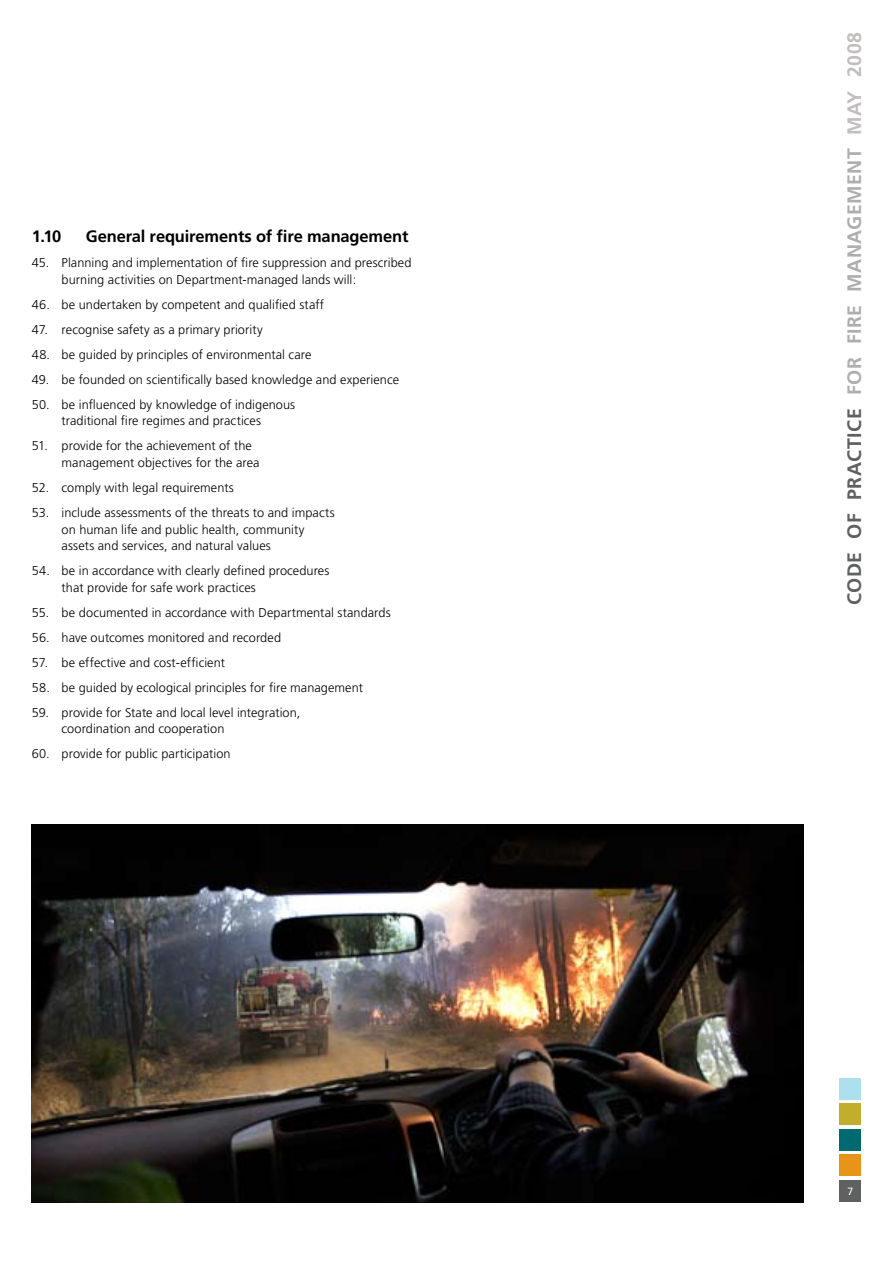
<style>
.page{position:relative;width:893px;height:1263px;background:#fff}
.page>*{position:absolute;margin:0;border:0;box-sizing:border-box;transform-origin:0 0}
.t1{font:700 19.5px "Frutiger";letter-spacing:.025em;color:#b0adad}
.t2{font:700 16.5px "Frutiger";letter-spacing:-.01em;color:#000}
.t3{font:300 12.75px/16.5px "Frutiger";letter-spacing:.005em;color:#000}
.s1{color:#5f6060}
.s2{color:#c1bebd}
</style>
<div class="page">
<div style="left:840px;top:1078px;width:21px;height:21px;background:#ade0ed"></div>
<div style="left:840px;top:1103px;width:21px;height:22px;background:#c0ae2c"></div>
<div style="left:840px;top:1129px;width:21px;height:21px;background:#006a71"></div>
<div style="left:840px;top:1154px;width:21px;height:22px;background:#e89419"></div>
<div style="left:840px;top:1180px;width:21px;height:21px;background:#5f6060"></div>
<img style="left:32px;top:824px;width:772px;height:378px">
<p class="t2" style="left:32px;top:227px;width:378px">1.10 General requirements of fire management</p>
<p class="t3" style="left:62px;top:255px;width:351px;text-indent:-30px">45. Planning and implementation of fire suppression and prescribed burning activities on Department-managed lands will:</p>
<p class="t3" style="left:32px;top:296px;width:294px">46. be undertaken by competent and qualified staff</p>
<p class="t3" style="left:32px;top:321px;width:232px">47. recognise safety as a primary priority</p>
<p class="t3" style="left:32px;top:346px;width:281px">48. be guided by principles of environmental care</p>
<p class="t3" style="left:32px;top:371px;width:369px">49. be founded on scientifically based knowledge and experience</p>
<p class="t3" style="left:32px;top:396px;width:265px;text-align:center">50. be influenced by knowledge of indigenous traditional fire regimes and practices</p>
<p class="t3" style="left:62px;top:438px;width:199px;text-indent:-30px">51. provide for the achievement of the management objectives for the area</p>
<p class="t3" style="left:32px;top:479px;width:204px">52. comply with legal requirements</p>
<p class="t3" style="left:62px;top:504px;width:274px;text-indent:-30px">53. include assessments of the threats to and impacts on human life and public health, community assets and services, and natural values</p>
<p class="t3" style="left:62px;top:562px;width:269px;text-indent:-30px">54. be in accordance with clearly defined procedures that provide for safe work practices</p>
<p class="t3" style="left:32px;top:604px;width:360px">55. be documented in accordance with Departmental standards</p>
<p class="t3" style="left:32px;top:629px;width:251px">56. have outcomes monitored and recorded</p>
<p class="t3" style="left:32px;top:654px;width:195px">57. be effective and cost-efficient</p>
<p class="t3" style="left:32px;top:679px;width:333px">58. be guided by ecological principles for fire management</p>
<p class="t3" style="left:62px;top:704px;width:240px;text-indent:-30px">59. provide for State and local level integration, coordination and cooperation</p>
<p class="t3" style="left:32px;top:746px;width:200px">60. provide for public participation</p>
<h1 class="t1" style="left:843px;top:605px;width:575px;rotate:-90deg"><span class="s1">Code of Practice</span> for Fire Managem ent <span class="s2">May 2008</span></h1>
</div>
